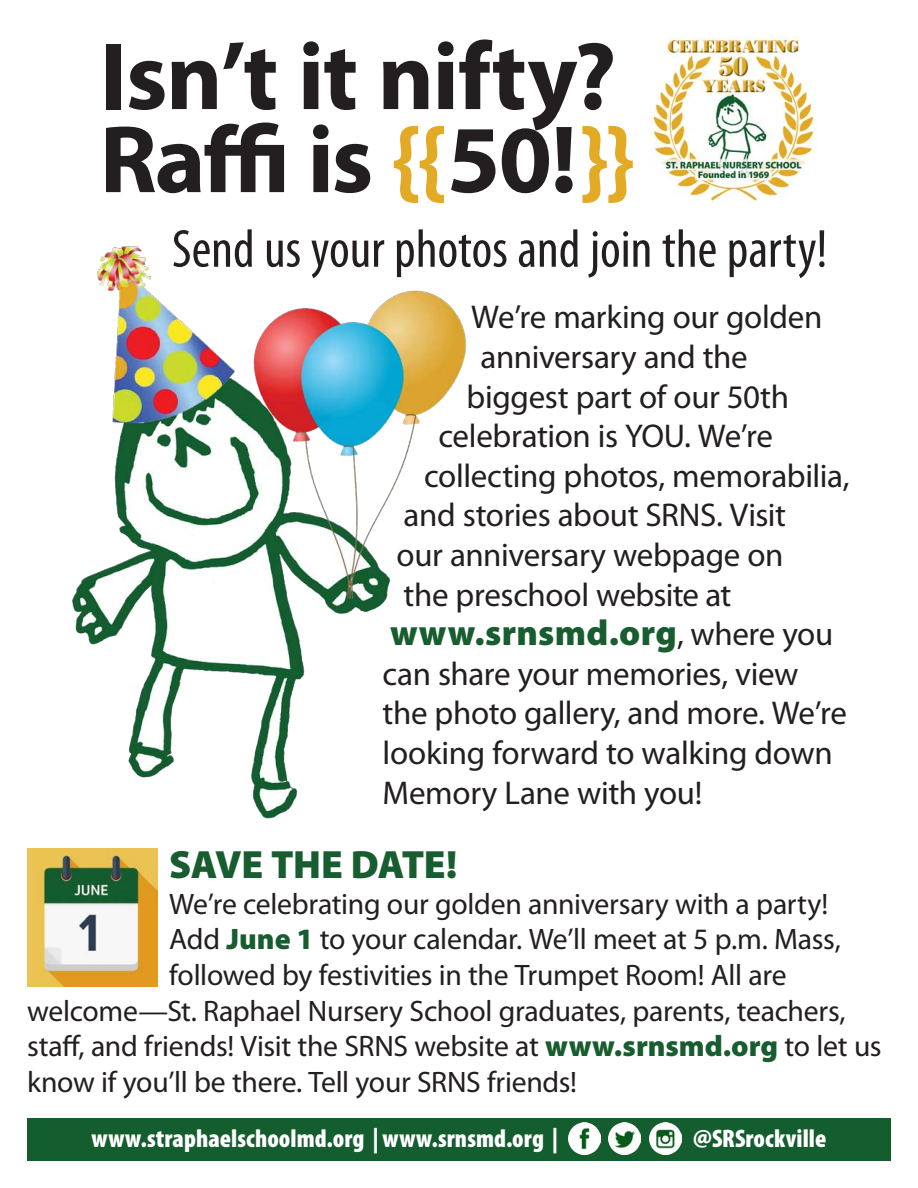
<style>
.page{position:relative;width:918px;height:1188px;background:#fff}
.page>*{position:absolute;margin:0;border:0;box-sizing:border-box;transform-origin:0 0}
.t1{font:700 96.45px "Myriad Pro";letter-spacing:-.015em;color:#231f20}
.t2{font:condensed 54px "Myriad Pro";color:#231f20}
.t3{font:900 39.6px "Myriad Pro";letter-spacing:-.015em;color:#185d30}
.t4{font:900 36px "Myriad Pro";letter-spacing:.01em;color:#185d30}
.t5{font:33px/39.6px "Myriad Pro";letter-spacing:-.01em;color:#231f20}
.t6{font:29.7px "Myriad Pro";letter-spacing:-.01em;color:#231f20}
.t7{font:900 condensed 25.5px "Myriad Pro";letter-spacing:.005em;color:#fff}
.s1{color:#e3aa25}
.s2{font-weight:400;font-size:33px;color:#231f20}
.s3{font-weight:900;color:#185d30}
.s4{font-stretch:normal}
</style>
<div class="page">
<div style="left:27px;top:1118px;width:864px;height:42px;background:#145d2f"></div>
<img style="left:568px;top:1123px;width:32px;height:32px">
<img style="left:609px;top:1123px;width:32px;height:32px">
<img style="left:650px;top:1123px;width:32px;height:32px">
<img style="left:650px;top:36px;width:168px;height:168px">
<img style="left:27px;top:848px;width:130px;height:138px">
<img style="left:72px;top:246px;width:395px;height:573px">
<p class="t1" style="left:100px;top:23px;width:518px">Isn’t it nifty?</p>
<p class="t1" style="left:100px;top:106px;width:538px">Raffi is <span class="s1">{{</span>50!<span class="s1">}}</span></p>
<p class="t2" style="left:172px;top:220px;width:657px">Send us your photos and join the party!</p>
<p class="t5" style="left:471px;top:298px;width:353px">We’re marking our golden</p>
<p class="t5" style="left:481px;top:338px;width:269px">anniversary and the</p>
<p class="t5" style="left:467px;top:377px;width:324px">biggest part of our 50th</p>
<p class="t5" style="left:439px;top:417px;width:336px">celebration is YOU. We’re</p>
<p class="t5" style="left:424px;top:457px;width:427px">collecting photos, memorabilia,</p>
<p class="t5" style="left:404px;top:496px;width:384px">and stories about SRNS. Visit</p>
<p class="t5" style="left:397px;top:536px;width:388px">our anniversary webpage on</p>
<p class="t5" style="left:404px;top:575px;width:329px">the preschool website at</p>
<p class="t4" style="left:390px;top:613px;width:445px">www.srnsmd.org<span class="s2">, where you</span></p>
<p class="t5" style="left:383px;top:655px;width:466px">can share your memories, view the photo gallery, and more. We’re looking forward to walking down<br>Memory Lane with you!</p>
<p class="t3" style="left:169px;top:842px;width:290px">SAVE THE DATE!</p>
<p class="t6" style="left:169px;top:888px;width:661px">We’re celebrating our golden anniversary with a party!</p>
<p class="t6" style="left:169px;top:923px;width:673px">Add <span class="s3">June 1</span> to your calendar. We’ll meet at 5 p.m. Mass,</p>
<p class="t6" style="left:169px;top:959px;width:619px">followed by festivities in the Trumpet Room! All are</p>
<p class="t6" style="left:27px;top:995px;width:820px">welcome—St. Raphael Nursery School graduates, parents, teachers,</p>
<p class="t6" style="left:27px;top:1030px;width:856px">staff, and friends! Visit the SRNS website at <span class="s3">www.srnsmd.org</span> to let us</p>
<p class="t6" style="left:27px;top:1066px;width:552px">know if you’ll be there. Tell your SRNS friends!</p>
<p class="t7" style="left:92px;top:1124px;width:468px">www.straphaelschoolmd.org | www.srnsmd.org |</p>
<p class="t7" style="left:692px;top:1124px;width:135px"><span class="s4">@</span>SRSrockville</p>
</div>
